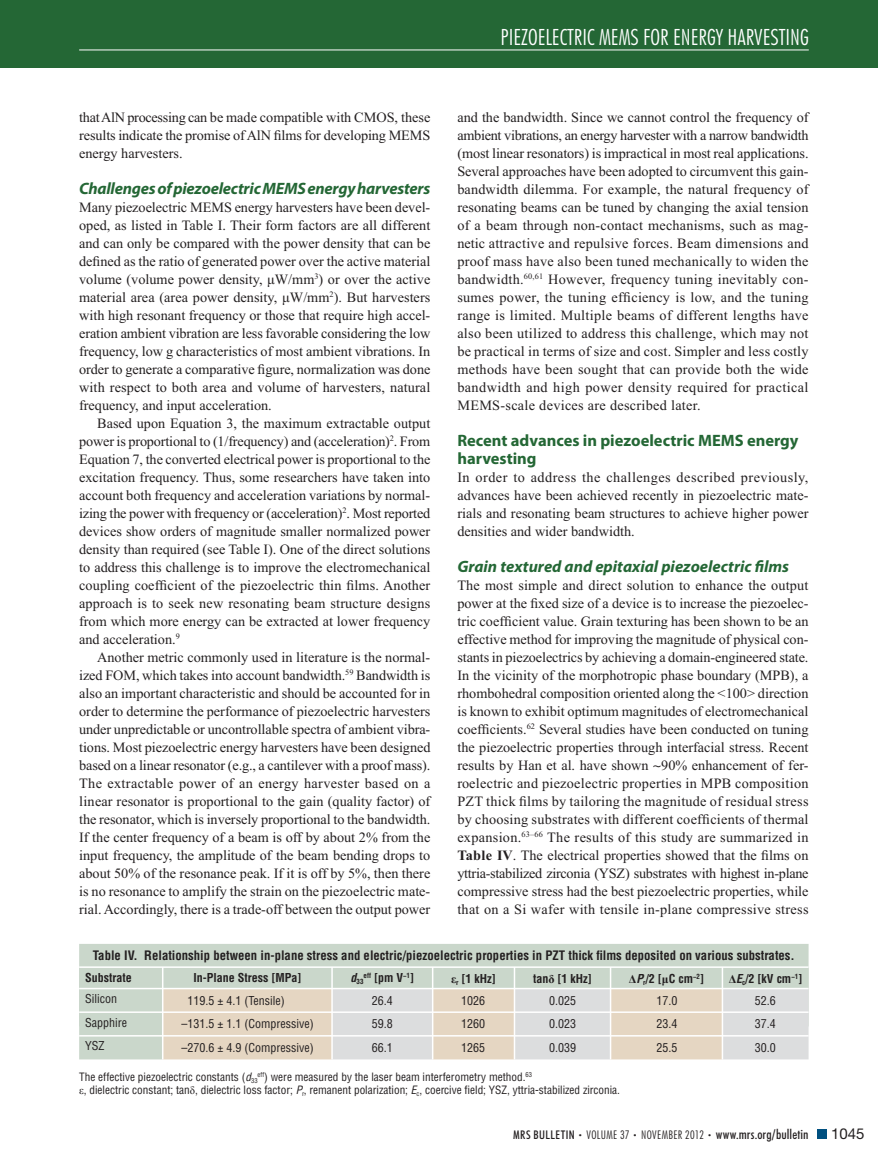
<style>
.page{position:relative;width:878px;height:1175px;background:#fff}
.page>*{position:absolute;margin:0;border:0;box-sizing:border-box;transform-origin:0 0}
.t1{font:300 condensed 22.5px "Futura BT";color:#fff}
.t2{font:italic 700 16.5px "Myriad Pro";letter-spacing:-.01em;color:#246735}
.t3{font:700 16.5px/18px "Myriad Pro";color:#246735}
.t4{font:15px "Helvetica Neue LT Std";color:#231f20}
.t5{font:14.25px/18px "Times New Roman";color:#231f20;text-align:justify}
.t6{font:700 condensed 12.75px "Helvetica LT Std";color:#231f20}
.t7{font:condensed 12px "Helvetica LT Std";color:#231f20}
.t8{font:700 condensed 12px "Helvetica LT Std";color:#231f20}
.t9{font:300 condensed 12px "Futura BT";letter-spacing:.03em;color:#231f20}
.t10{font:condensed 11.25px/12.8px "Helvetica LT Std";color:#231f20}
.t11{font:700 condensed 7.05px "Helvetica LT Std";color:#231f20}
.s1{font-family:"Tn Q"}
.s2{font-weight:700}
.s3{font-size:12px}
.s4{font-family:"Times New Roman";font-stretch:normal}
.s5{font-style:italic}
.s6{font-weight:500}
.s7{font-size:7.5px}
.s8{font-weight:500;font-size:13.5px}
</style>
<div class="page">
<div style="left:0;top:0;width:878px;height:68px;background:#246735"></div>
<hr style="left:79px;top:50px;width:729px;height:1px;background:#fff">
<div style="left:817px;top:1130px;width:9px;height:8px;background:#005080"></div>
<div style="left:79px;top:943px;width:729px;height:83px;background:#cad7cb"></div>
<svg style="left:79px;top:967px;width:83px;height:92px"></svg>
<hr style="left:79px;top:966px;width:253px;height:1px;background:#fff">
<hr style="left:332px;top:966px;width:100px;height:1px;background:#fff">
<hr style="left:432px;top:966px;width:82px;height:1px;background:#fff">
<hr style="left:514px;top:966px;width:96px;height:1px;background:#fff">
<hr style="left:610px;top:966px;width:112px;height:1px;background:#fff">
<hr style="left:722px;top:966px;width:86px;height:1px;background:#fff">
<hr style="left:79px;top:987px;width:253px;height:2px;background:#fff">
<hr style="left:79px;top:1011px;width:253px;height:2px;background:#fff">
<hr style="left:79px;top:1035px;width:253px;height:1px;background:#fff">
<svg style="left:162px;top:967px;width:646px;height:92px"></svg>
<hr style="left:514px;top:1035px;width:96px;height:1px;background:#fff">
<hr style="left:513px;top:1036px;width:2px;height:23px;background:#fff">
<hr style="left:610px;top:1035px;width:112px;height:1px;background:#fff">
<hr style="left:609px;top:1036px;width:2px;height:23px;background:#fff">
<hr style="left:722px;top:1035px;width:86px;height:1px;background:#fff">
<hr style="left:721px;top:1036px;width:2px;height:23px;background:#fff">
<h1 class="t1" style="left:500px;top:29px;width:310px">PIEZOELECTRIC MEMS FOR ENERGY HARVESTING</h1>
<p class="t5" style="left:79px;top:109px;width:353px">that AlN processing can be made compatible with CMOS, these results indicate the promise of AlN films for developing MEMS energy harvesters.</p>
<p class="t2" style="left:79px;top:182px;width:352px">Challenges of piezoelectric MEMS energy harvesters</p>
<p class="t5" style="left:79px;top:199px;width:353px">Many piezoelectric MEMS energy harvesters have been devel&shy;oped, as listed in Table I . Their form factors are all different and can only be compared with the power density that can be defined as the ratio of generated power over the active material volume (volume power density, μ W/mm <sup>3</sup> ) or over the active material area (area power density, μ W/mm <sup>2</sup> ). But harvesters with high resonant frequency or those that require high accel&shy;eration ambient vibration are less favorable considering the low frequency, low g characteristics of most ambient vibrations. In order to generate a comparative figure, normalization was done with respect to both area and volume of harvesters, natural frequency, and input acceleration.</p>
<p class="t5" style="left:79px;top:415px;width:353px;text-indent:18px">Based upon Equation 3 , the maximum extractable output power is proportional to (1/frequency) and (acceleration) <sup>2</sup> . From Equation 7 , the converted electrical power is proportional to the excitation frequency. Thus, some researchers have taken into account both frequency and acceleration variations by normal&shy;izing the power with frequency or (acceleration) <sup>2</sup> . Most reported devices show orders of magnitude smaller normalized power density than required (see Table I ). One of the direct solutions to address this challenge is to improve the electromechanical coupling coefficient of the piezoelectric thin films. Another approach is to seek new resonating beam structure designs from which more energy can be extracted at lower frequency and acceleration. <sup>9</sup></p>
<p class="t5" style="left:79px;top:649px;width:353px;text-indent:18px">Another metric commonly used in literature is the normal&shy;ized FOM, which takes into account bandwidth. <sup>59</sup> Bandwidth is also an important characteristic and should be accounted for in order to determine the performance of piezoelectric harvesters under unpredictable or uncontrollable spectra of ambient vibra&shy;tions. Most piezoelectric energy harvesters have been designed based on a linear resonator (e.g., a cantilever with a proof mass).<br>The extractable power of an energy harvester based on a linear resonator is proportional to the gain (quality factor) of the resonator, which is inversely proportional to the bandwidth.<br>If the center frequency of a beam is off by about 2% from the input frequency, the amplitude of the beam bending drops to about 50% of the resonance peak. If it is off by 5%, then there is no resonance to amplify the strain on the piezoelectric mate&shy;rial. Accordingly, there is a trade-off between the output power</p>
<p class="t5" style="left:457px;top:109px;width:353px">and the bandwidth. Since we cannot control the frequency of ambient vibrations, an energy harvester with a narrow bandwidth (most linear resonators) is impractical in most real applications.<br>Several approaches have been adopted to circumvent this gain&shy;bandwidth dilemma. For example, the natural frequency of resonating beams can be tuned by changing the axial tension of a beam through non-contact mechanisms, such as mag&shy;netic attractive and repulsive forces. Beam dimensions and proof mass have also been tuned mechanically to widen the bandwidth. <sup>60,61</sup> However, frequency tuning inevitably con&shy;sumes power, the tuning efficiency is low, and the tuning range is limited. Multiple beams of different lengths have also been utilized to address this challenge, which may not be practical in terms of size and cost. Simpler and less costly methods have been sought that can provide both the wide bandwidth and high power density required for practical MEMS-scale devices are described later.</p>
<p class="t3" style="left:457px;top:433px;width:343px">Recent advances in piezoelectric MEMS energy harvesting</p>
<p class="t5" style="left:457px;top:469px;width:353px">In order to address the challenges described previously, advances have been achieved recently in piezoelectric mate&shy;rials and resonating beam structures to achieve higher power densities and wider bandwidth.</p>
<p class="t2" style="left:457px;top:560px;width:333px">Grain textured and epitaxial piezoelectric films</p>
<p class="t5" style="left:457px;top:577px;width:353px">The most simple and direct solution to enhance the output power at the fixed size of a device is to increase the piezoelec&shy;tric coefficient value. Grain texturing has been shown to be an effective method for improving the magnitude of physical con&shy;stants in piezoelectrics by achieving a domain-engineered state.<br>In the vicinity of the morphotropic phase boundary (MPB), a rhombohedral composition oriented along the &lt;100&gt; direction is known to exhibit optimum magnitudes of electromechanical coefficients. <sup>62</sup> Several studies have been conducted on tuning the piezoelectric properties through interfacial stress. Recent results by Han et al. have shown <span class="s1">∼</span> 90% enhancement of fer&shy;roelectric and piezoelectric properties in MPB composition PZT thick films by tailoring the magnitude of residual stress by choosing substrates with different coefficients of thermal expansion. <sup>63–66</sup> The results of this study are summarized in <span class="s2">Table IV</span> . The electrical properties showed that the films on yttria-stabilized zirconia (YSZ) substrates with highest in-plane compressive stress had the best piezoelectric properties, while that on a Si wafer with tensile in-plane compressive stress</p>
<p class="t6" style="left:93px;top:951px;width:703px">Table IV. Relationship between in-plane stress and electric/piezoelectric properties in PZT thick films deposited on various substrates.</p>
<p class="t8" style="left:85px;top:973px;width:48px">Substrate</p>
<p class="t8" style="left:193px;top:973px;width:109px">In-Plane Stress [MPa]</p>
<p class="t11" style="left:350px;top:979px;width:14px"><sup>d</sup>33</p>
<p class="t11" style="left:363px;top:972px;width:52px">eff <span class="s3">[pm V</span> −1 <span class="s3">]</span></p>
<p class="t8" style="left:451px;top:974px;width:46px"><span class="s4">ε</span><sub>r</sub> [1 kHz]</p>
<p class="t8" style="left:533px;top:974px;width:60px">tan <span class="s4">δ</span> [1 kHz]</p>
<p class="t8" style="left:629px;top:974px;width:76px"><span class="s4">Δ</span><span class="s5">P</span><sub>r</sub> /2 [ <span class="s4">μ</span> C cm <sup>−2</sup> ]</p>
<p class="t8" style="left:728px;top:974px;width:75px"><span class="s4">Δ</span><span class="s5">E</span><sub>c</sub> /2 [kV cm <sup>−1</sup> ]</p>
<p class="t7" style="left:85px;top:994px;width:33px">Silicon</p>
<p class="t7" style="left:187px;top:996px;width:99px">119.5 ± 4.1 (Tensile)</p>
<p class="t7" style="left:372px;top:996px;width:22px">26.4</p>
<p class="t7" style="left:461px;top:996px;width:25px">1026</p>
<p class="t7" style="left:549px;top:996px;width:28px">0.025</p>
<p class="t7" style="left:656px;top:996px;width:22px">17.0</p>
<p class="t7" style="left:754px;top:996px;width:23px">52.6</p>
<p class="t7" style="left:85px;top:1018px;width:43px">Sapphire</p>
<p class="t7" style="left:181px;top:1019px;width:134px">–131.5 ± 1.1 (Compressive)</p>
<p class="t7" style="left:372px;top:1019px;width:22px">59.8</p>
<p class="t7" style="left:461px;top:1019px;width:25px">1260</p>
<p class="t7" style="left:549px;top:1019px;width:28px">0.023</p>
<p class="t7" style="left:656px;top:1019px;width:22px">23.4</p>
<p class="t7" style="left:754px;top:1019px;width:23px">37.4</p>
<p class="t7" style="left:85px;top:1041px;width:21px">YSZ</p>
<p class="t7" style="left:181px;top:1043px;width:134px">–270.6 ± 4.9 (Compressive)</p>
<p class="t7" style="left:372px;top:1043px;width:22px">66.1</p>
<p class="t7" style="left:461px;top:1043px;width:25px">1265</p>
<p class="t7" style="left:549px;top:1043px;width:28px">0.039</p>
<p class="t7" style="left:656px;top:1043px;width:22px">25.5</p>
<p class="t7" style="left:754px;top:1043px;width:23px">30.0</p>
<p class="t10" style="left:79px;top:1072px;width:542px">The effective piezoelectric constants ( <span class="s5">d</span><sub>33</sub><sup>eff</sup> ) were measured by the laser beam interferometry method. <sup>63<br></sup><span class="s4">ε</span> , dielectric constant; tan <span class="s4">δ</span> , dielectric loss factor; <span class="s5">P</span><sub>r</sub> , remanent polarization; <span class="s5">E</span><sub>c</sub> , coercive field; YSZ, yttria-stabilized zirconia.</p>
<p class="t9" style="left:513px;top:1130px;width:297px"><span class="s6">MRS BULLETIN</span> <span class="s7">•</span> VOLUME 37 <span class="s7">•</span> NOVEMBER 2012 <span class="s7">•</span> <span class="s8">www.mrs.org/bulletin</span></p>
<p class="t4" style="left:831px;top:1128px;width:35px">1045</p>
</div>
